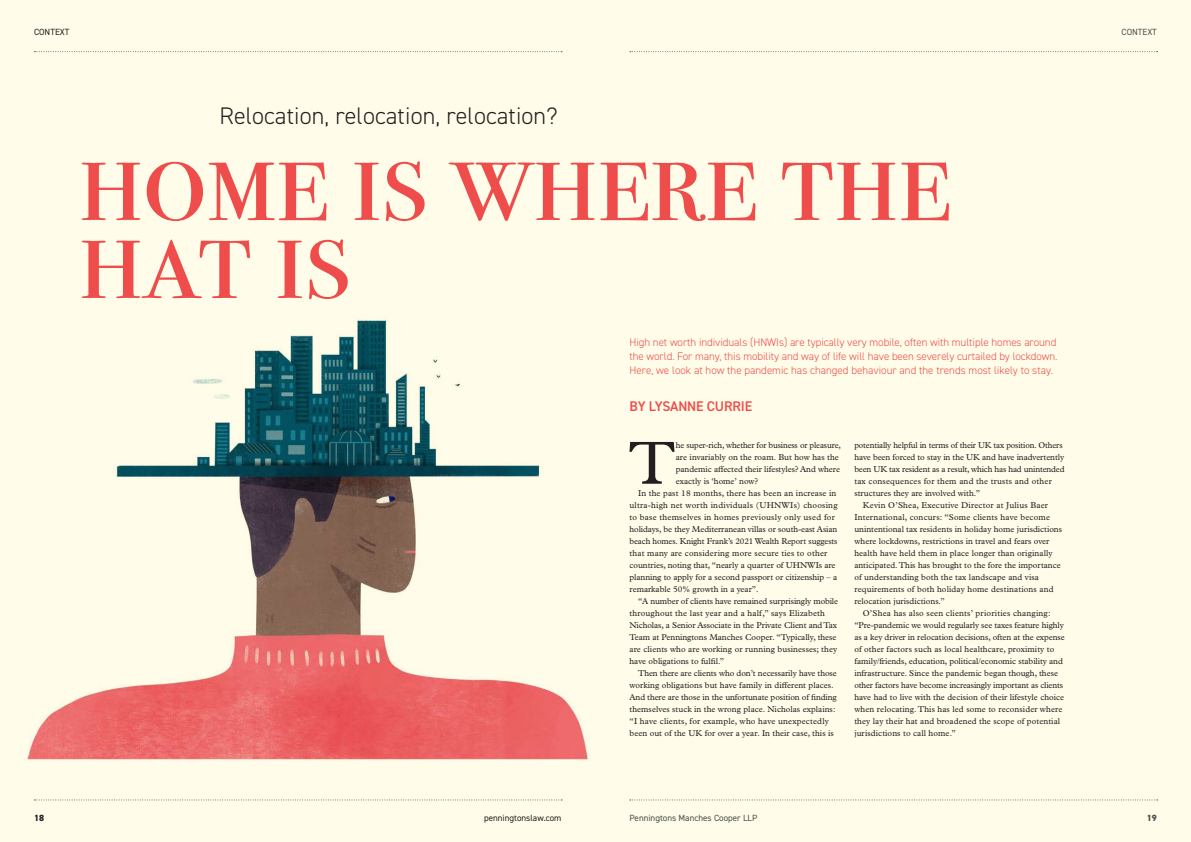
<style>
.page{position:relative;width:1191px;height:842px;background:#fffde9}
.page>*{position:absolute;margin:0;border:0;box-sizing:border-box;transform-origin:0 0}
.SMALL_cross_head_DIN{font:126px "Bodoni Svty Two SCITCTT";color:#ef4d4b}
.body_text_Plantin_8{font:61.3px "Plantin MT Pro";color:#231f20}
.DIN_body_copy_9_12_p{font:300 24px "DIN2014";letter-spacing:.005em;color:#231f20}
.t1{font:600 14px "DIN2014";letter-spacing:-.01em;color:#ef4d4b}
.DIN_body_copy_9_12_p-2{font:300 11px/14px "DIN2014";color:#ef4d4b;text-align:justify}
.t2{font:9px "DIN2014";color:#4b4c4d}
.t3{font:9px "DIN2014";color:#231f20}
.t4{font:800 9px "DIN2014";color:#4b4c4d}
.t5{font:800 9px "DIN2014";color:#231f20}
.body_text_Plantin_8-2{font:8.5px/12px "Plantin MT Pro";color:#231f20}
</style>
<div class="page">
<img style="left:25px;top:318px;width:693px;height:483px">
<svg style="left:630px;top:51px;width:527px;height:1px"></svg>
<svg style="left:630px;top:799px;width:527px;height:1px"></svg>
<svg style="left:34px;top:51px;width:528px;height:1px"></svg>
<svg style="left:34px;top:799px;width:528px;height:1px"></svg>
<p class="t3" style="left:34px;top:27px;width:37px">CONTEXT</p>
<p class="DIN_body_copy_9_12_p" style="left:220px;top:101px;width:340px">Relocation, relocation, relocation?</p>
<p class="SMALL_cross_head_DIN" style="left:79px;top:102px;width:873px">home is where the</p>
<p class="SMALL_cross_head_DIN" style="left:79px;top:180px;width:273px">hat is</p>
<p class="DIN_body_copy_9_12_p-2" style="left:629px;top:335px;width:429px">High net worth individuals (HNWIs) are typically very mobile, often with multiple homes around the world. For many, this mobility and way of life will have been severely curtailed by lockdown.<br>Here, we look at how the pandemic has changed behaviour and the trends most likely to stay.</p>
<p class="t1" style="left:629px;top:397px;width:124px">BY LYSANNE CURRIE</p>
<p class="body_text_Plantin_8" style="left:628px;top:428px;width:48px">T</p>
<p class="body_text_Plantin_8-2" style="left:676px;top:439px;width:167px">he super-rich, whether for business or pleasure, are invariably on the roam. But how has the pandemic affected their lifestyles? And where exactly is ‘home’ now?</p>
<p class="body_text_Plantin_8-2" style="left:629px;top:487px;width:210px;text-indent:9px">In the past 18 months, there has been an increase in ultra-high net worth individuals (UHNWIs) choosing to base themselves in homes previously only used for holidays, be they Mediterranean villas or south-east Asian beach homes. Knight Frank’s 2021 Wealth Report suggests that many are considering more secure ties to other countries, noting that, “nearly a quarter of UHNWIs are planning to apply for a second passport or citizenship – a remarkable 50% growth in a year”.</p>
<p class="body_text_Plantin_8-2" style="left:629px;top:595px;width:210px;text-indent:8px">“A number of clients have remained surprisingly mobile throughout the last year and a half,” says Elizabeth Nicholas, a Senior Associate in the Private Client and Tax Team at Penningtons Manches Cooper. “Typically, these are clients who are working or running businesses; they have obligations to fulfil.”</p>
<p class="body_text_Plantin_8-2" style="left:629px;top:667px;width:209px;text-indent:8px">Then there are clients who don’t necessarily have those working obligations but have family in different places.<br>And there are those in the unfortunate position of finding themselves stuck in the wrong place. Nicholas explains: “I have clients, for example, who have unexpectedly been out of the UK for over a year. In their case, this is</p>
<p class="body_text_Plantin_8-2" style="left:854px;top:439px;width:212px">potentially helpful in terms of their UK tax position. Others have been forced to stay in the UK and have inadvertently been UK tax resident as a result, which has had unintended tax consequences for them and the trusts and other structures they are involved with.”</p>
<p class="body_text_Plantin_8-2" style="left:854px;top:499px;width:209px;text-indent:8px">Kevin O’Shea, Executive Director at Julius Baer International, concurs: “Some clients have become unintentional tax residents in holiday home jurisdictions where lockdowns, restrictions in travel and fears over health have held them in place longer than originally anticipated. This has brought to the fore the importance of understanding both the tax landscape and visa requirements of both holiday home destinations and relocation jurisdictions.”</p>
<p class="body_text_Plantin_8-2" style="left:854px;top:607px;width:212px;text-indent:8px">O’Shea has also seen clients’ priorities changing: “Pre-pandemic we would regularly see taxes feature highly as a key driver in relocation decisions, often at the expense of other factors such as local healthcare, proximity to family/friends, education, political/economic stability and infrastructure. Since the pandemic began though, these other factors have become increasingly important as clients have had to live with the decision of their lifestyle choice when relocating. This has led some to reconsider where they lay their hat and broadened the scope of potential jurisdictions to call home.”</p>
<p class="t2" style="left:1121px;top:27px;width:37px">CONTEXT</p>
<p class="t5" style="left:34px;top:811px;width:12px">18</p>
<p class="t3" style="left:484px;top:812px;width:79px">penningtonslaw.com</p>
<p class="t2" style="left:629px;top:812px;width:129px">Penningtons Manches Cooper LLP</p>
<p class="t4" style="left:1146px;top:811px;width:12px">19</p>
</div>
